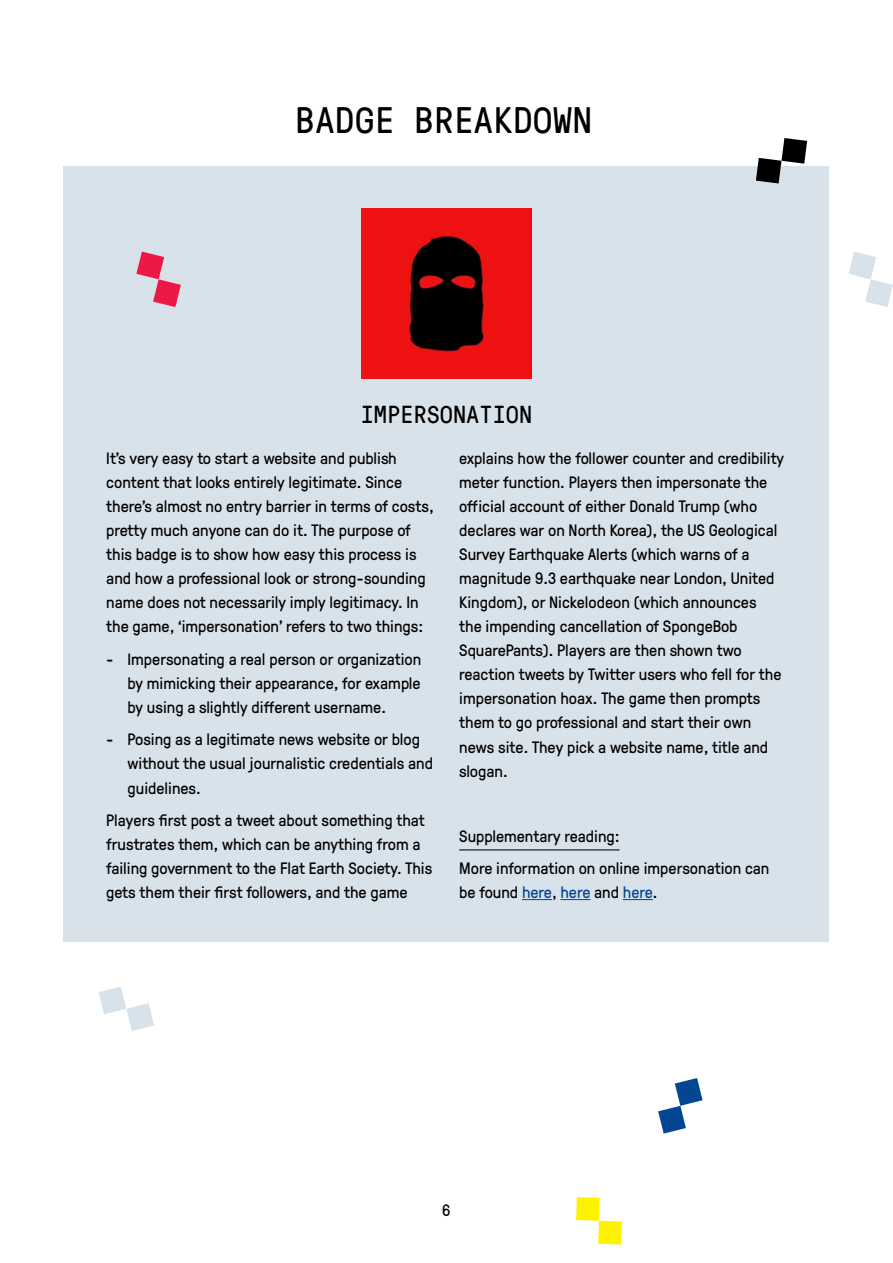
<style>
.page{position:relative;width:893px;height:1263px;background:#fff}
.page>*{position:absolute;margin:0;border:0;box-sizing:border-box;transform-origin:0 0}
.t1{font:36px "GT Pressura Mono";color:#000}
.t2{font:24px "GT Pressura Mono";color:#000}
.t3{font:16.5px/24px "GT Pressura";color:#000}
.s1{color:#034694}
</style>
<div class="page">
<div style="left:64px;top:166px;width:765px;height:775px;background:#d8e2ea"></div>
<hr style="left:459px;top:849px;width:160px;height:1px;background:#000">
<hr style="left:522px;top:899px;width:30px;height:1px;background:#034694">
<hr style="left:560px;top:899px;width:30px;height:1px;background:#034694">
<hr style="left:623px;top:899px;width:30px;height:1px;background:#034694">
<img style="left:361px;top:208px;width:170px;height:170px">
<svg style="left:756px;top:138px;width:51px;height:45px"></svg>
<svg style="left:136px;top:252px;width:45px;height:55px"></svg>
<svg style="left:658px;top:1078px;width:45px;height:55px"></svg>
<svg style="left:99px;top:986px;width:55px;height:45px"></svg>
<svg style="left:576px;top:1197px;width:46px;height:47px"></svg>
<svg style="left:848px;top:252px;width:45px;height:55px"></svg>
<h1 class="t1" style="left:295px;top:95px;width:299px">BADGE BREAKDOWN</h1>
<h2 class="t2" style="left:361px;top:398px;width:173px">IMPERSONATION</h2>
<p class="t3" style="left:106px;top:446px;width:329px">It’s very easy to start a website and publish content that looks entirely legitimate. Since there’s almost no entry barrier in terms of costs, pretty much anyone can do it. The purpose of this badge is to show how easy this process is and how a professional look or strong-sounding name does not necessarily imply legitimacy. In the game, ‘impersonation’ refers to two things:</p>
<p class="t3" style="left:128px;top:646px;width:295px;text-align:justify;text-indent:-21px">- Impersonating a real person or organization by mimicking their appearance, for example by using a slightly different username.</p>
<p class="t3" style="left:128px;top:727px;width:307px;text-indent:-21px">- Posing as a legitimate news website or blog without the usual journalistic credentials and guidelines.</p>
<p class="t3" style="left:106px;top:807px;width:328px">Players first post a tweet about something that frustrates them, which can be anything from a failing government to the Flat Earth Society. This gets them their first followers, and the game</p>
<p class="t3" style="left:459px;top:446px;width:326px">explains how the follower counter and credibility meter function. Players then impersonate the official account of either Donald Trump (who declares war on North Korea), the US Geological Survey Earthquake Alerts (which warns of a magnitude 9.3 earthquake near London, United Kingdom), or Nickelodeon (which announces<br>the impending cancellation of SpongeBob SquarePants). Players are then shown two reaction tweets by Twitter users who fell for the impersonation hoax. The game then prompts them to go professional and start their own news site. They pick a website name, title and slogan.</p>
<p class="t3" style="left:459px;top:818px;width:312px;line-height:32.5px">Supplementary reading:<br>More information on online impersonation can</p>
<p class="t3" style="left:459px;top:879px;width:200px">be found <span class="s1">here</span>, <span class="s1">here</span> and <span class="s1">here</span>.</p>
<p class="t3" style="left:442px;top:1197px;width:10px">6</p>
</div>
